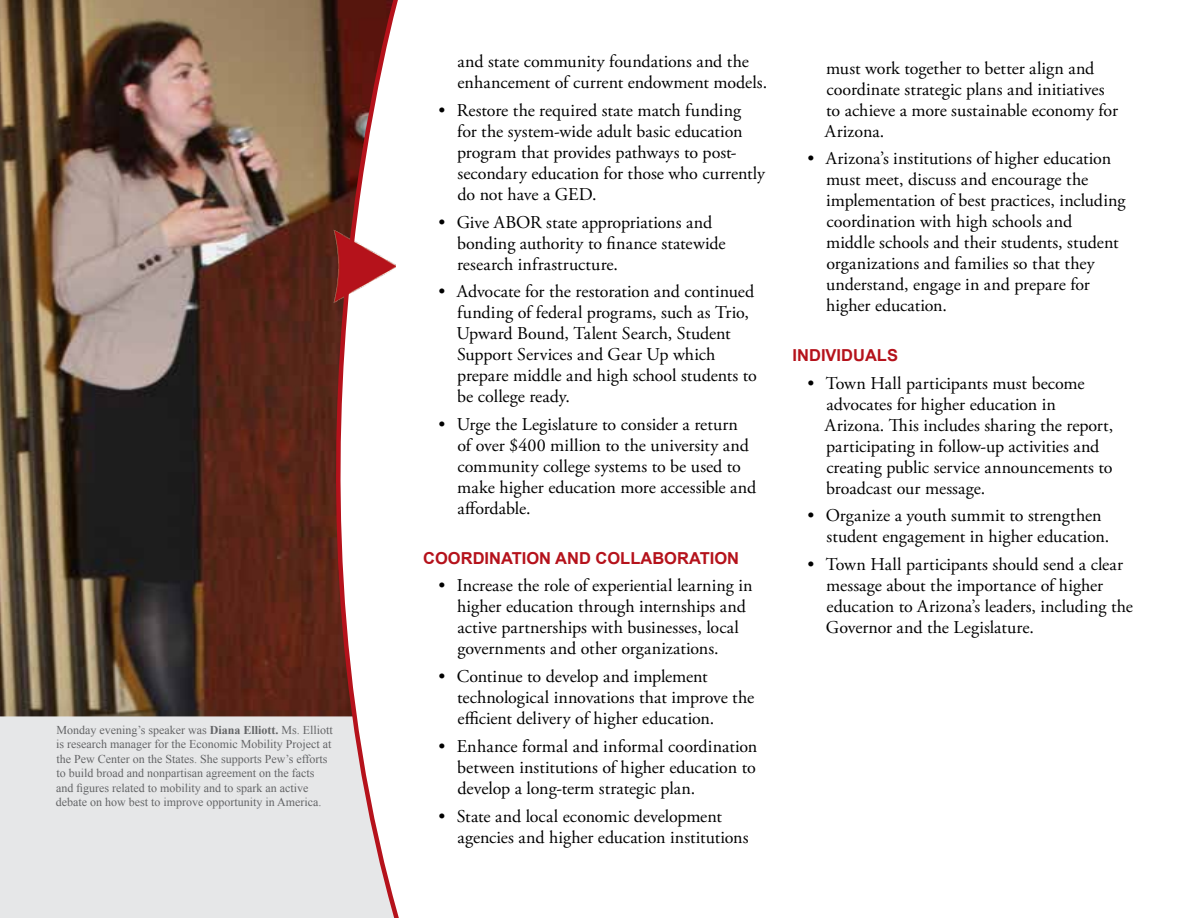
<style>
.page{position:relative;width:1188px;height:918px;background:#fff}
.page>*{position:absolute;margin:0;border:0;box-sizing:border-box;transform-origin:0 0}
.t1{font:18px/21px "Adobe Garamond Pro";color:#000}
.t2{font:700 16.5px "Arial";color:#b5121b}
.t3{font:12px/14.4px "Times New Roman";color:#636466}
.s1{font-weight:700}
</style>
<div class="page">
<div style="left:0;top:716px;width:261px;height:202px;background:#e6e7e8"></div>
<img style="left:0;top:0;width:261px;height:716px">
<svg style="left:261px;top:0;width:138px;height:918px"></svg>
<p class="t3" style="left:56px;top:723px;width:278px">Monday evening’s speaker was <span class="s1">Diana Elliott.</span> Ms. Elliott is research manager for the Economic Mobility Project at the Pew Center on the States. She supports Pew’s efforts to build broad and nonpartisan agreement on the facts and figures related to mobility and to spark an active debate on how best to improve opportunity in America.</p>
<p class="t1" style="left:458px;top:51px;width:311px">and state community foundations and the enhancement of current endowment models.</p>
<p class="t1" style="left:457px;top:100px;width:309px;text-indent:-19px">• Restore the required state match funding for the system-wide adult basic education program that provides pathways to post&shy;secondary education for those who currently do not have a GED.</p>
<p class="t1" style="left:457px;top:212px;width:270px;text-indent:-19px">• Give ABOR state appropriations and bonding authority to finance statewide research infrastructure.</p>
<p class="t1" style="left:456px;top:282px;width:302px;text-indent:-18px">• Advocate for the restoration and continued funding of federal programs, such as Trio, Upward Bound, Talent Search, Student Support Services and Gear Up which prepare middle and high school students to be college ready.</p>
<p class="t1" style="left:457px;top:415px;width:301px;text-indent:-19px">• Urge the Legislature to consider a return<br>of over $400 million to the university and community college systems to be used to make higher education more accessible and affordable.</p>
<p class="t2" style="left:423px;top:547px;width:317px">COORDINATION AND COLLABORATION</p>
<p class="t1" style="left:457px;top:576px;width:297px;text-indent:-19px">• Increase the role of experiential learning in higher education through internships and active partnerships with businesses, local governments and other organizations.</p>
<p class="t1" style="left:457px;top:667px;width:299px;text-indent:-19px">• Continue to develop and implement technological innovations that improve the efficient delivery of higher education.</p>
<p class="t1" style="left:457px;top:736px;width:302px;text-align:justify;text-indent:-19px">• Enhance formal and informal coordination between institutions of higher education to develop a long-term strategic plan.</p>
<p class="t1" style="left:458px;top:806px;width:293px;text-indent:-19px">• State and local economic development agencies and higher education institutions</p>
<p class="t1" style="left:825px;top:58px;width:295px">must work together to better align and coordinate strategic plans and initiatives to achieve a more sustainable economy for Arizona.</p>
<p class="t1" style="left:826px;top:149px;width:301px;text-indent:-19px">• Arizona’s institutions of higher education must meet, discuss and encourage the implementation of best practices, including coordination with high schools and<br>middle schools and their students, student organizations and families so that they understand, engage in and prepare for higher education.</p>
<p class="t2" style="left:793px;top:344px;width:107px">INDIVIDUALS</p>
<p class="t1" style="left:825px;top:373px;width:290px;text-indent:-17px">• Town Hall participants must become advocates for higher education in Arizona. This includes sharing the report, participating in follow-up activities and creating public service announcements to broadcast our message.</p>
<p class="t1" style="left:827px;top:506px;width:284px;text-indent:-19px">• Organize a youth summit to strengthen student engagement in higher education.</p>
<p class="t1" style="left:826px;top:555px;width:309px;text-indent:-18px">• Town Hall participants should send a clear message about the importance of higher education to Arizona’s leaders, including the Governor and the Legislature.</p>
</div>
